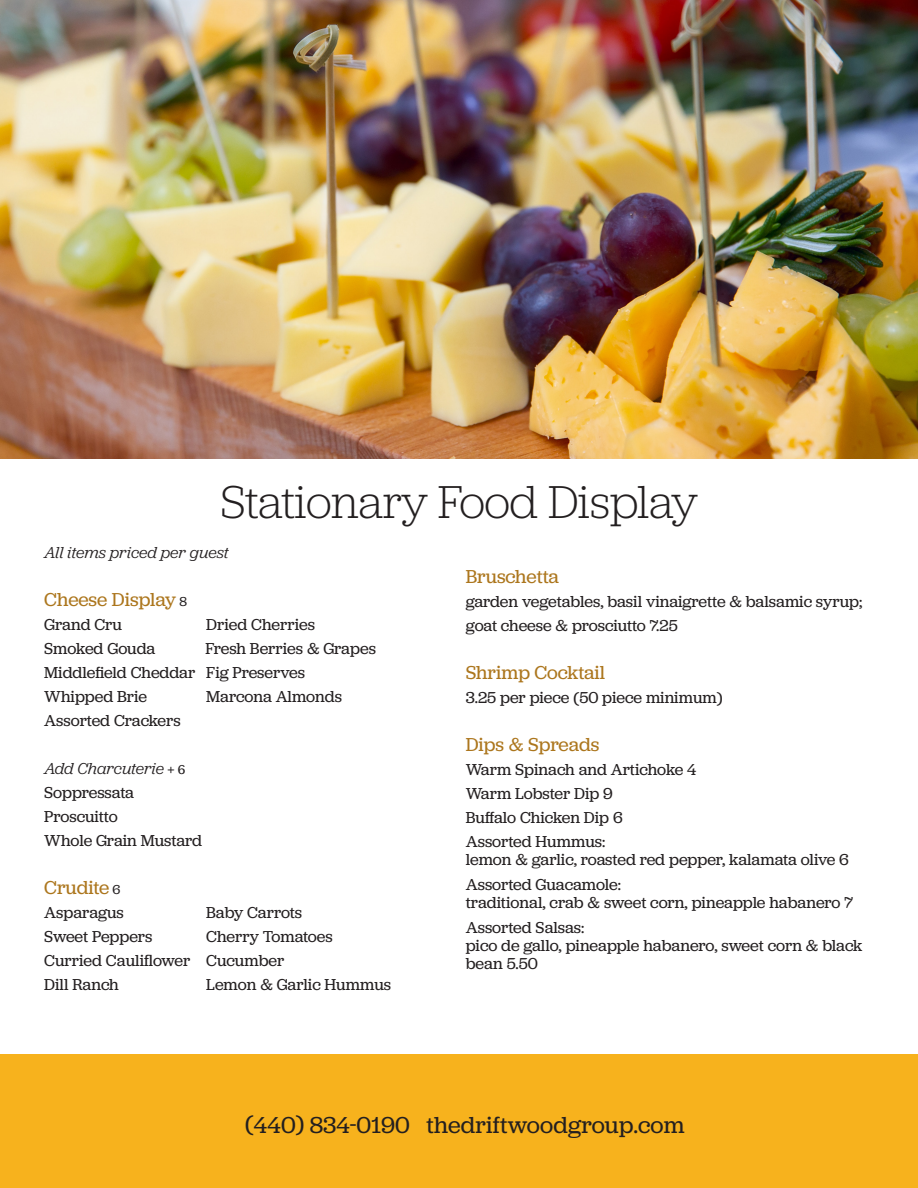
<style>
.page{position:relative;width:918px;height:1188px;background:#fff}
.page>*{position:absolute;margin:0;border:0;box-sizing:border-box;transform-origin:0 0}
.t1{font:300 48px "Jubilat";letter-spacing:-.015em;color:#231f20}
.t2{font:24px "Jubilat";letter-spacing:.005em;color:#231f20}
.t3{font:19.5px "Jubilat";color:#ac761d}
.t4{font:16.5px/18px "Jubilat";color:#231f20}
.t5{font:italic 16.5px "Jubilat";color:#231f20}
.s1{font-size:13.5px;color:#231f20}
.s2{font-family:"Henriette";font-style:normal;font-size:13.5px}
</style>
<div class="page">
<img style="left:0;top:0;width:918px;height:459px">
<div style="left:0;top:1054px;width:918px;height:134px;background:#f7b21d"></div>
<p class="t1" style="left:220px;top:472px;width:479px">Stationary Food Display</p>
<p class="t5" style="left:44px;top:542px;width:186px">All items priced per guest</p>
<p class="t3" style="left:44px;top:587px;width:144px">Cheese Display <span class="s1">8</span></p>
<p class="t4" style="left:44px;top:615px;width:79px">Grand Cru</p>
<p class="t4" style="left:206px;top:615px;width:110px">Dried Cherries</p>
<p class="t4" style="left:44px;top:639px;width:113px">Smoked Gouda</p>
<p class="t4" style="left:205px;top:639px;width:172px">Fresh Berries &amp; Grapes</p>
<p class="t4" style="left:44px;top:663px;width:262px">Middlefield Cheddar Fig Preserves</p>
<p class="t4" style="left:44px;top:687px;width:104px">Whipped Brie</p>
<p class="t4" style="left:206px;top:687px;width:137px">Marcona Almonds</p>
<p class="t4" style="left:44px;top:711px;width:138px">Assorted Crackers</p>
<p class="t5" style="left:44px;top:758px;width:143px">Add Charcuterie <span class="s2">+ 6</span></p>
<p class="t4" style="left:44px;top:783px;width:91px">Soppressata</p>
<p class="t4" style="left:44px;top:807px;width:75px">Proscuitto</p>
<p class="t4" style="left:44px;top:831px;width:159px">Whole Grain Mustard</p>
<p class="t3" style="left:44px;top:875px;width:78px">Crudite <span class="s1">6</span></p>
<p class="t4" style="left:44px;top:903px;width:81px">Asparagus</p>
<p class="t4" style="left:206px;top:903px;width:97px">Baby Carrots</p>
<p class="t4" style="left:44px;top:927px;width:110px">Sweet Peppers</p>
<p class="t4" style="left:206px;top:927px;width:128px">Cherry Tomatoes</p>
<p class="t4" style="left:44px;top:951px;width:242px">Curried Cauliflower Cucumber</p>
<p class="t4" style="left:44px;top:975px;width:76px">Dill Ranch</p>
<p class="t4" style="left:206px;top:975px;width:186px">Lemon &amp; Garlic Hummus</p>
<p class="t3" style="left:466px;top:564px;width:95px">Bruschetta</p>
<p class="t4" style="left:466px;top:592px;width:398px">garden vegetables, basil vinaigrette &amp; balsamic syrup;</p>
<p class="t4" style="left:466px;top:616px;width:213px">goat cheese &amp; prosciutto 7.25</p>
<p class="t3" style="left:466px;top:660px;width:141px">Shrimp Cocktail</p>
<p class="t4" style="left:466px;top:688px;width:258px">3.25 per piece (50 piece minimum)</p>
<p class="t3" style="left:466px;top:732px;width:135px">Dips &amp; Spreads</p>
<p class="t4" style="left:466px;top:760px;width:232px">Warm Spinach and Artichoke 4</p>
<p class="t4" style="left:466px;top:784px;width:149px">Warm Lobster Dip 9</p>
<p class="t4" style="left:466px;top:808px;width:158px">Buffalo Chicken Dip 6</p>
<p class="t4" style="left:466px;top:832px;width:141px">Assorted Hummus:</p>
<p class="t4" style="left:466px;top:850px;width:385px">lemon &amp; garlic, roasted red pepper, kalamata olive 6</p>
<p class="t4" style="left:466px;top:875px;width:157px">Assorted Guacamole:</p>
<p class="t4" style="left:466px;top:893px;width:389px">traditional, crab &amp; sweet corn, pineapple habanero 7</p>
<p class="t4" style="left:466px;top:918px;width:120px">Assorted Salsas:</p>
<p class="t4" style="left:466px;top:936px;width:398px">pico de gallo, pineapple habanero, sweet corn &amp; black bean 5.50</p>
<p class="t2" style="left:245px;top:1110px;width:441px">(440) 834-0190 thedriftwoodgroup.com</p>
</div>
